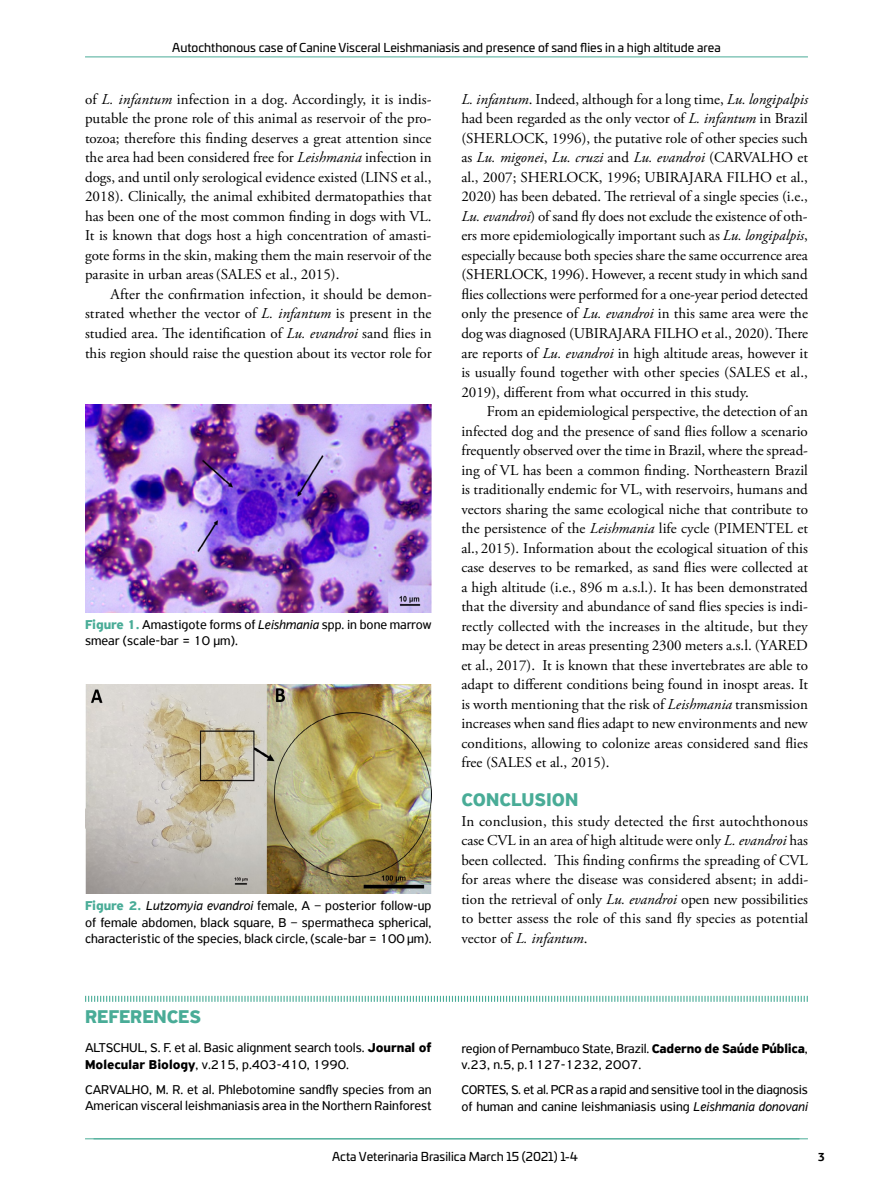
<style>
.page{position:relative;width:893px;height:1191px;background:#fff}
.page>*{position:absolute;margin:0;border:0;box-sizing:border-box;transform-origin:0 0}
.t1{font:700 19.5px "PF Highway Sans Pro";color:#49ac97}
.t2{font:15px/19.5px "Adobe Garamond Pro";color:#000;text-align:justify}
.t3{font:13.5px/16.5px "PF Highway Sans Pro";color:#000}
.t4{font:12px "Univia Pro";color:#000}
.t5{font:700 12px "PF Agora Sans Pro";color:#000}
.s1{font-style:italic}
.s2{font-weight:700;color:#49ac97}
.s3{font-weight:700}
</style>
<div class="page">
<hr style="left:85px;top:1138px;width:723px;height:1px;background:#49ac97">
<hr style="left:85px;top:57px;width:723px;height:1px;background:#49ac97">
<svg style="left:85px;top:995px;width:723px;height:7px"></svg>
<img style="left:85px;top:405px;width:347px;height:207px">
<img style="left:85px;top:684px;width:346px;height:209px">
<p class="t4" style="left:172px;top:38px;width:550px">Autochthonous case of Canine Visceral Leishmaniasis and presence of sand flies in a high altitude area</p>
<p class="t2" style="left:85px;top:90px;width:348px">of <span class="s1">L. infantum</span> infection in a dog. Accordingly, it is indis&shy;putable the prone role of this animal as reservoir of the pro&shy;tozoa; therefore this finding deserves a great attention since the area had been considered free for <span class="s1">Leishmania</span> infection in dogs, and until only serological evidence existed (LINS et al., 2018). Clinically, the animal exhibited dermatopathies that has been one of the most common finding in dogs with VL.<br>It is known that dogs host a high concentration of amasti&shy;gote forms in the skin, making them the main reservoir of the parasite in urban areas(SALES et al., 2015).</p>
<p class="t2" style="left:85px;top:285px;width:348px;text-indent:26px">After the confirmation infection, it should be demon&shy;strated whether the vector of <span class="s1">L. infantum</span> is present in the studied area. The identification of <span class="s1">Lu. evandroi</span> sand flies in this region should raise the question about its vector role for</p>
<p class="t3" style="left:85px;top:616px;width:348px"><span class="s2">Figure 1.</span> Amastigote forms of <span class="s1">Leishmania</span> spp. in bone marrow smear (scale-bar = 10 μm).</p>
<p class="t3" style="left:85px;top:897px;width:348px;text-align:justify"><span class="s2">Figure 2.</span> <span class="s1">Lutzomyia evandroi</span> female, A – posterior follow-up of female abdomen, black square, B – spermatheca spherical, characteristic of the species, black circle, (scale-bar = 100 μm).</p>
<h1 class="t1" style="left:85px;top:1005px;width:117px">REFERENCES</h1>
<p class="t3" style="left:85px;top:1039px;width:348px">ALTSCHUL, S. F. et al. Basic alignment search tools. <span class="s3">Journal of<br>Molecular Biology</span>, v.215, p.403-410, 1990.</p>
<p class="t3" style="left:85px;top:1080px;width:348px">CARVALHO, M. R. et al. Phlebotomine sandfly species from an<br>American visceral leishmaniasis area in the Northern Rainforest</p>
<p class="t2" style="left:461px;top:90px;width:348px"><span class="s1">L. infantum</span>. Indeed, although for a long time, <span class="s1">Lu. longipalpis </span>had been regarded as the only vector of <span class="s1">L. infantum</span> in Brazil (SHERLOCK, 1996), the putative role of other species such as <span class="s1">Lu. migonei</span>, <span class="s1">Lu. cruzi</span> and <span class="s1">Lu. evandroi</span> (CARVALHO et al., 2007; SHERLOCK, 1996; UBIRAJARA FILHO et al., 2020) has been debated. The retrieval of a single species (i.e., <span class="s1">Lu. evandroi</span>) of sand fly does not exclude the existence of oth&shy;ers more epidemiologically important such as <span class="s1">Lu. longipalpis</span>, especially because both species share the same occurrence area (SHERLOCK, 1996). However, a recent study in which sand flies collections were performed for a one-year period detected only the presence of <span class="s1">Lu. evandroi</span> in this same area were the dog was diagnosed (UBIRAJARA FILHO et al., 2020). There are reports of <span class="s1">Lu. evandroi</span> in high altitude areas, however it is usually found together with other species (SALES et al., 2019), different from what occurred in this study.</p>
<p class="t2" style="left:461px;top:402px;width:348px;text-indent:26px">From an epidemiological perspective, the detection of an infected dog and the presence of sand flies follow a scenario frequently observed over the time in Brazil, where the spread&shy;ing of VL has been a common finding. Northeastern Brazil is traditionally endemic for VL, with reservoirs, humans and vectors sharing the same ecological niche that contribute to the persistence of the <span class="s1">Leishmania</span> life cycle (PIMENTEL et al., 2015). Information about the ecological situation of this case deserves to be remarked, as sand flies were collected at a high altitude (i.e., 896 m a.s.l.). It has been demonstrated that the diversity and abundance of sand flies species is indi&shy;rectly collected with the increases in the altitude, but they may be detect in areas presenting 2300 meters a.s.l. (YARED et al., 2017). It is known that these invertebrates are able to adapt to different conditions being found in inospt areas. It is worth mentioning that the risk of <span class="s1">Leishmania</span> transmission increases when sand flies adapt to new environments and new conditions, allowing to colonize areas considered sand flies free (SALES et al., 2015).</p>
<h1 class="t1" style="left:461px;top:788px;width:118px">CONCLUSION</h1>
<p class="t2" style="left:461px;top:811px;width:348px">In conclusion, this study detected the first autochthonous case CVL in an area of high altitude were only <span class="s1">L. evandroi</span> has been collected. This finding confirms the spreading of CVL for areas where the disease was considered absent; in addi&shy;tion the retrieval of only <span class="s1">Lu. evandroi</span> open new possibilities to better assess the role of this sand fly species as potential vector of <span class="s1">L. infantum</span>.</p>
<p class="t3" style="left:461px;top:1040px;width:348px">region of Pernambuco State, Brazil. <span class="s3">Caderno de Saúde Pública</span>, v.23, n.5, p.1127-1232, 2007.</p>
<p class="t3" style="left:461px;top:1081px;width:348px">CORTES, S. et al. PCR as a rapid and sensitive tool in the diagnosis of human and canine leishmaniasis using <span class="s1">Leishmania donovani</span></p>
<p class="t4" style="left:332px;top:1147px;width:247px">Acta Veterinaria Brasilica March 15 (2021) 1-4</p>
<p class="t5" style="left:818px;top:1148px;width:9px">3</p>
</div>
